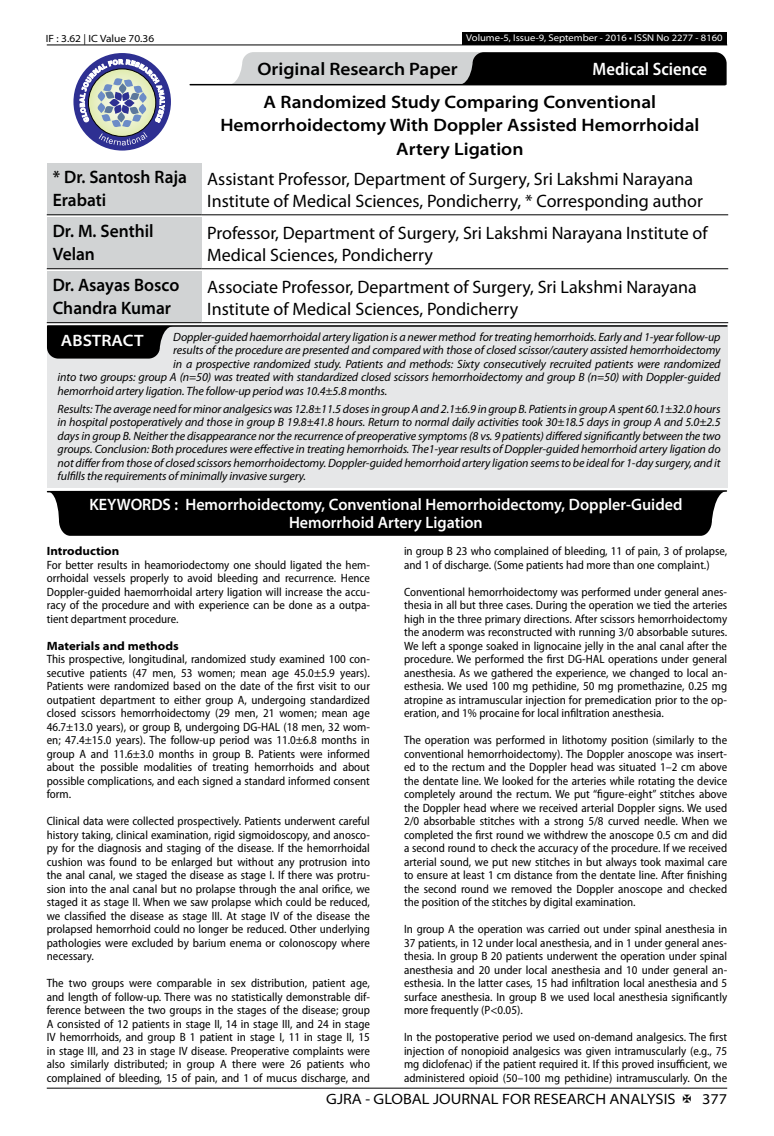
<style>
.page{position:relative;width:774px;height:1136px;background:#fff}
.page>*{position:absolute;margin:0;border:0;box-sizing:border-box;transform-origin:0 0}
.t1{font:18px/21.6px "Myriad Pro";color:#000}
.t2{font:600 semi-expanded 18px/23.4px "Myriad Pro";color:#000;text-align:center}
.t3{font:600 semi-expanded 18px/23.4px "Myriad Pro";color:#000;scale:.9 1}
.t4{font:600 semi-condensed 18px "Myriad Pro";color:#fff}
.t5{font:600 semi-expanded 16.5px/18.5px "Myriad Pro";color:#fff;text-align:center;scale:.9 1}
.t6{font:600 semi-expanded 16.5px "Myriad Pro";color:#fff}
.t7{font:semi-expanded 15px "Myriad Pro";color:#000}
.t8{font:semi-condensed 12px/13.5px "Myriad Pro";color:#000;text-align:justify}
.t9{font:italic 12px/13.5px "Myriad Pro";letter-spacing:-.01em;color:#000;text-align:justify}
.t10{font:700 semi-expanded 12px "Myriad Pro";color:#000}
.t11{font:semi-expanded 10.5px "Myriad Pro";color:#000}
.t12{font:semi-expanded 9.75px "Myriad Pro";color:#fff}
</style>
<div class="page">
<hr style="left:47px;top:1087px;width:680px;height:1px;background:#000">
<div style="left:462px;top:32px;width:265px;height:13px;background:#000"></div>
<hr style="left:47px;top:45px;width:680px;height:1px;background:#000">
<svg style="left:229px;top:52px;width:498px;height:33px;background:#686969"></svg>
<div style="left:73px;top:53px;width:98px;height:97px;background:#2e3092;border-radius:50%"></div>
<svg style="left:80px;top:59px;width:85px;height:86px"></svg>
<div style="left:47px;top:163px;width:154px;height:52px;background:#d1d3d4"></div>
<hr style="left:47px;top:214px;width:154px;height:1px;background:#000">
<hr style="left:201px;top:214px;width:527px;height:1px;background:#000">
<div style="left:47px;top:217px;width:154px;height:52px;background:#d1d3d4"></div>
<hr style="left:47px;top:268px;width:154px;height:1px;background:#000">
<hr style="left:201px;top:268px;width:527px;height:1px;background:#000">
<div style="left:47px;top:271px;width:154px;height:51px;background:#d1d3d4"></div>
<hr style="left:47px;top:322px;width:154px;height:1px;background:#000">
<hr style="left:201px;top:322px;width:527px;height:1px;background:#000">
<div style="left:47px;top:325px;width:680px;height:163px;background:#e6e7e8"></div>
<hr style="left:48px;top:325px;width:679px;height:2px;background:#000">
<svg style="left:47px;top:326px;width:126px;height:32px;background:#161616"></svg>
<div style="left:46px;top:490px;width:682px;height:45px;background:#000"></div>
<hr style="left:190px;top:84px;width:535px;height:1px;background:#000">
<p class="t11" style="left:46px;top:32px;width:110px">IF : 3.62 | IC Value 70.36</p>
<p class="t12" style="left:466px;top:32px;width:258px">Volume-5, Issue-9, September - 2016 • ISSN No 2277 - 8160</p>
<h1 class="t2" style="left:257px;top:58px;width:202px">Original Research Paper</h1>
<h1 class="t4" style="left:593px;top:59px;width:116px">Medical Science</h1>
<h1 class="t2" style="left:220px;top:91px;width:480px">A Randomized Study Comparing Conventional<br>Hemorrhoidectomy With Doppler Assisted Hemorrhoidal<br>Artery Ligation</h1>
<h1 class="t3" style="left:53px;top:165px;width:151px">* Dr. Santosh Raja<br>Erabati</h1>
<h1 class="t1" style="left:207px;top:168px;width:497px">Assistant Professor, Department of Surgery, Sri Lakshmi Narayana<br>Institute of Medical Sciences, Pondicherry, * Corresponding author</h1>
<h1 class="t3" style="left:53px;top:219px;width:114px">Dr. M. Senthil<br>Velan</h1>
<h1 class="t1" style="left:207px;top:222px;width:502px">Professor, Department of Surgery, Sri Lakshmi Narayana Institute of<br>Medical Sciences, Pondicherry</h1>
<h1 class="t3" style="left:53px;top:273px;width:142px">Dr. Asayas Bosco<br>Chandra Kumar</h1>
<h1 class="t1" style="left:207px;top:276px;width:491px">Associate Professor, Department of Surgery, Sri Lakshmi Narayana<br>Institute of Medical Sciences, Pondicherry</h1>
<p class="t9" style="left:173px;top:330px;width:549px">Doppler-guided haemorrhoidal artery ligation is a newer method for treating hemorrhoids. Early and 1-year follow-up</p>
<p class="t9" style="left:173px;top:344px;width:549px">results of the procedure are presented and compared with those of closed scissor/cautery assisted hemorrhoidectomy</p>
<p class="t9" style="left:173px;top:357px;width:549px">in a prospective randomized study. Patients and methods: Sixty consecutively recruited patients were randomized</p>
<p class="t9" style="left:58px;top:371px;width:664px">into two groups: group A (n=50) was treated with standardized closed scissors hemorrhoidectomy and group B (n=50) with Doppler-guided</p>
<p class="t9" style="left:58px;top:384px;width:331px">hemorrhoid artery ligation. The follow-up period was 10.4±5.8 months.</p>
<p class="t9" style="left:58px;top:402px;width:664px">Results: The average need for minor analgesics was 12.8±11.5 doses in group A and 2.1±6.9 in group B. Patients in group A spent 60.1±32.0 hours in hospital postoperatively and those in group B 19.8±41.8 hours. Return to normal daily activities took 30±18.5 days in group A and 5.0±2.5 days in group B. Neither the disappearance nor the recurrence of preoperative symptoms (8 vs. 9 patients) differed significantly between the two groups. Conclusion: Both procedures were effective in treating hemorrhoids. The1-year results of Doppler-guided hemorrhoid artery ligation do not differ from those of closed scissors hemorrhoidectomy. Doppler-guided hemorrhoid artery ligation seems to be ideal for 1-day surgery, and it fulfills the requirements of minimally invasive surgery.</p>
<h2 class="t6" style="left:61px;top:332px;width:84px">ABSTRACT</h2>
<h2 class="t5" style="left:89px;top:495px;width:660px">KEYWORDS : Hemorrhoidectomy, Conventional Hemorrhoidectomy, Doppler-Guided<br>Hemorrhoid Artery Ligation</h2>
<p class="t10" style="left:47px;top:544px;width:74px">Introduction</p>
<p class="t8" style="left:47px;top:558px;width:325px">For better results in heamoriodectomy one should ligated the hem&shy;orrhoidal vessels properly to avoid bleeding and recurrence. Hence Doppler-guided haemorrhoidal artery ligation will increase the accu&shy;racy of the procedure and with experience can be done as a outpa&shy;tient department procedure.</p>
<p class="t10" style="left:47px;top:638px;width:133px">Materials and methods</p>
<p class="t8" style="left:47px;top:652px;width:325px">This prospective, longitudinal, randomized study examined 100 con&shy;secutive patients (47 men, 53 women; mean age 45.0±5.9 years).<br>Patients were randomized based on the date of the first visit to our outpatient department to either group A, undergoing standardized closed scissors hemorrhoidectomy (29 men, 21 women; mean age 46.7±13.0 years), or group B, undergoing DG-HAL (18 men, 32 wom&shy;en; 47.4±15.0 years). The follow-up period was 11.0±6.8 months in group A and 11.6±3.0 months in group B. Patients were informed about the possible modalities of treating hemorrhoids and about possible complications, and each signed a standard informed consent form.</p>
<p class="t8" style="left:47px;top:814px;width:325px">Clinical data were collected prospectively. Patients underwent careful history taking, clinical examination, rigid sigmoidoscopy, and anosco&shy;py for the diagnosis and staging of the disease. If the hemorrhoidal cushion was found to be enlarged but without any protrusion into the anal canal, we staged the disease as stage I. If there was protru&shy;sion into the anal canal but no prolapse through the anal orifice, we staged it as stage II. When we saw prolapse which could be reduced, we classified the disease as stage III. At stage IV of the disease the prolapsed hemorrhoid could no longer be reduced. Other underlying pathologies were excluded by barium enema or colonoscopy where necessary.</p>
<p class="t8" style="left:47px;top:976px;width:325px">The two groups were comparable in sex distribution, patient age, and length of follow-up. There was no statistically demonstrable dif&shy;ference between the two groups in the stages of the disease; group A consisted of 12 patients in stage II, 14 in stage III, and 24 in stage IV hemorrhoids, and group B 1 patient in stage I, 11 in stage II, 15 in stage III, and 23 in stage IV disease. Preoperative complaints were also similarly distributed; in group A there were 26 patients who complained of bleeding, 15 of pain, and 1 of mucus discharge, and</p>
<p class="t8" style="left:404px;top:544px;width:325px">in group B 23 who complained of bleeding, 11 of pain, 3 of prolapse, and 1 of discharge. (Some patients had more than one complaint.)</p>
<p class="t8" style="left:404px;top:585px;width:325px">Conventional hemorrhoidectomy was performed under general anes&shy;thesia in all but three cases. During the operation we tied the arteries high in the three primary directions. After scissors hemorrhoidectomy the anoderm was reconstructed with running 3/0 absorbable sutures.<br>We left a sponge soaked in lignocaine jelly in the anal canal after the procedure. We performed the first DG-HAL operations under general anesthesia. As we gathered the experience, we changed to local an&shy;esthesia. We used 100 mg pethidine, 50 mg promethazine, 0.25 mg atropine as intramuscular injection for premedication prior to the op&shy;eration, and 1% procaine for local infiltration anesthesia.</p>
<p class="t8" style="left:404px;top:733px;width:325px">The operation was performed in lithotomy position (similarly to the conventional hemorrhoidectomy). The Doppler anoscope was insert&shy;ed to the rectum and the Doppler head was situated 1–2 cm above the dentate line. We looked for the arteries while rotating the device completely around the rectum. We put “figure-eight” stitches above the Doppler head where we received arterial Doppler signs. We used 2/0 absorbable stitches with a strong 5/8 curved needle. When we completed the first round we withdrew the anoscope 0.5 cm and did a second round to check the accuracy of the procedure. If we received arterial sound, we put new stitches in but always took maximal care to ensure at least 1 cm distance from the dentate line. After finishing the second round we removed the Doppler anoscope and checked the position of the stitches by digital examination.</p>
<p class="t8" style="left:404px;top:922px;width:325px">In group A the operation was carried out under spinal anesthesia in 37 patients, in 12 under local anesthesia, and in 1 under general anes&shy;thesia. In group B 20 patients underwent the operation under spinal anesthesia and 20 under local anesthesia and 10 under general an&shy;esthesia. In the latter cases, 15 had infiltration local anesthesia and 5 surface anesthesia. In group B we used local anesthesia significantly more frequently (P&lt;0.05).</p>
<p class="t8" style="left:404px;top:1030px;width:325px">In the postoperative period we used on-demand analgesics. The first injection of nonopioid analgesics was given intramuscularly (e.g., 75 mg diclofenac) if the patient required it. If this proved insufficient, we administered opioid (50–100 mg pethidine) intramuscularly. On the</p>
<p class="t7" style="left:326px;top:1090px;width:351px">GJRA - GLOBAL JOURNAL FOR RESEARCH ANALYSIS</p>
<p class="t7" style="left:702px;top:1090px;width:27px">377</p>
</div>
